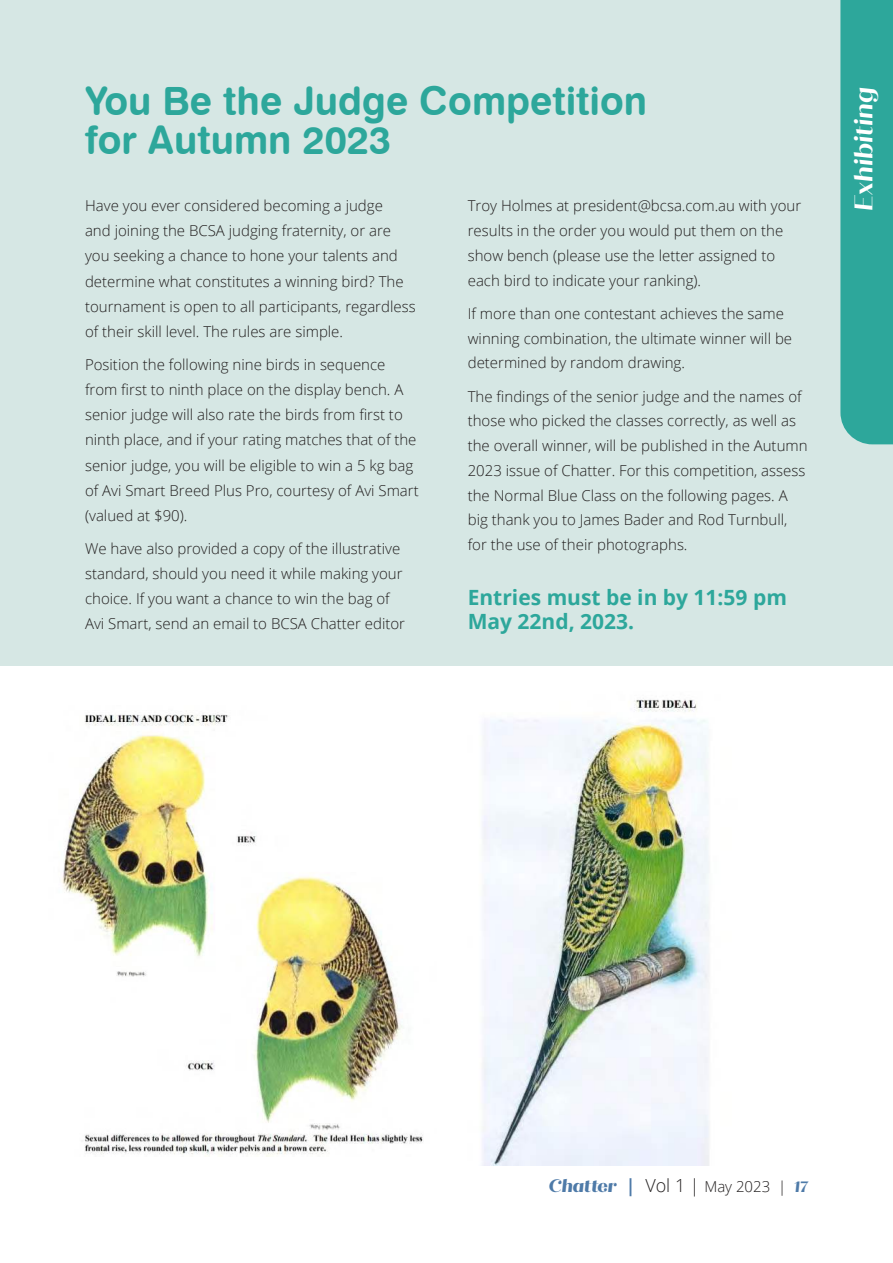
<style>
.page{position:relative;width:893px;height:1263px;background:#fff}
.page>*{position:absolute;margin:0;border:0;box-sizing:border-box;transform-origin:0 0}
.t1{font:39px/39px "Swiss 721 BT Bold Rounded";color:#2da79b}
.t2{font:italic 700 25.5px "Quiche Display";color:#fff}
.t3{font:700 21px/24.8px "Open Sans";color:#2da79b}
.t4{font:300 15px/25px "Open Sans";color:#221f1f}
.s1{font-family:"Quiche Display";font-weight:800;font-style:italic;font-size:18px;color:#4e7aa8}
.s2{font-family:"Swiss 721 BT Bold Rounded";font-weight:400;font-size:18px;color:#4e7aa8}
.s3{font-size:18px}
.s4{font-family:"Quiche Display";font-weight:800;font-style:italic;color:#4e7aa8}
</style>
<div class="page">
<img style="left:482px;top:699px;width:227px;height:466px">
<div style="left:0;top:0;width:893px;height:665px;background:#d6e7e4"></div>
<div style="left:840px;top:0;width:53px;height:444px;background:#2da79b"></div>
<img style="left:61px;top:714px;width:362px;height:443px">
<h1 class="t1" style="left:85px;top:85px;width:564px">You Be the Judge Competition for Autumn 2023</h1>
<p class="t4" style="left:85px;top:195px;width:332px">Have you ever considered becoming a judge<br>and joining the BCSA judging fraternity, or are you seeking a chance to hone your talents and determine what constitutes a winning bird? The tournament is open to all participants, regardless of their skill level. The rules are simple.</p>
<p class="t4" style="left:85px;top:352px;width:335px">Position the following nine birds in sequence from 昀椀rst to ninth place on the display bench. A senior judge will also rate the birds from 昀椀rst to ninth place, and if your rating matches that of the senior judge, you will be eligible to win a 5 kg bag of Avi Smart Breed Plus Pro, courtesy of Avi Smart (valued at $90).</p>
<p class="t4" style="left:85px;top:538px;width:322px">We have also provided a copy of the illustrative standard, should you need it while making your choice. If you want a chance to win the bag of Avi Smart, send an email to BCSA Chatter editor</p>
<p class="t4" style="left:468px;top:195px;width:335px">Troy Holmes at president@bcsa.com.au with your results in the order you would put them on the show bench (please use the letter assigned to each bird to indicate your ranking).</p>
<p class="t4" style="left:468px;top:303px;width:326px">If more than one contestant achieves the same winning combination, the ultimate winner will be determined by random drawing.</p>
<p class="t4" style="left:468px;top:383px;width:341px">The 昀椀ndings of the senior judge and the names of those who picked the classes correctly, as well as the overall winner, will be published in the Autumn 2023 issue of Chatter. For this competition, assess the Normal Blue Class on the following pages. A big thank you to James Bader and Rod Turnbull, for the use of their photographs.</p>
<h3 class="t3" style="left:468px;top:584px;width:321px">Entries must be in by 11:59 pm<br>May 22nd, 2023.</h3>
<h2 class="t2" style="left:854px;top:211px;width:125px;rotate:-90deg">Exhibiting</h2>
<p class="t4" style="left:549px;top:1175px;width:261px"><span class="s1">Chatter</span> <span class="s2">|</span> <span class="s3">Vol 1 |</span> May 2023 | <span class="s4">17</span></p>
</div>
